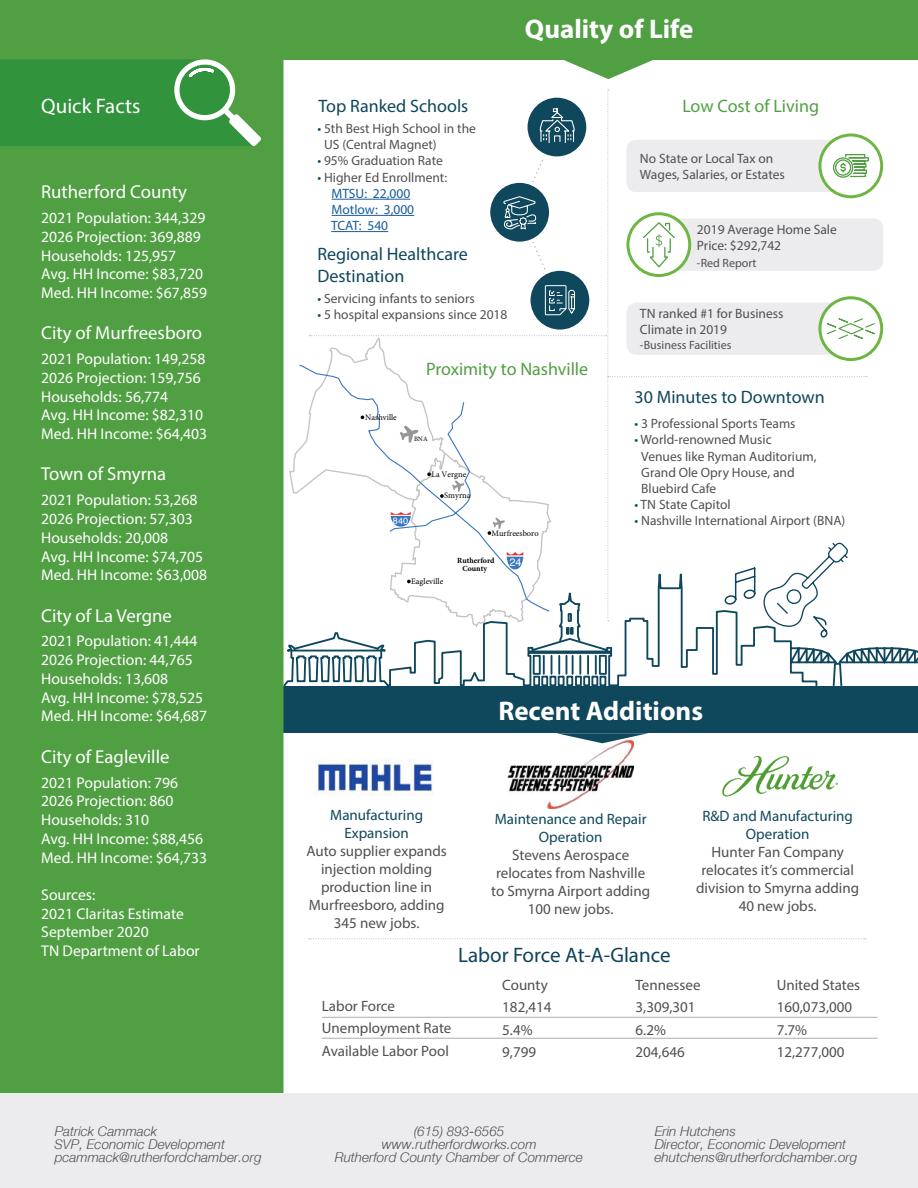
<style>
.page{position:relative;width:918px;height:1188px;background:#fff}
.page>*{position:absolute;margin:0;border:0;box-sizing:border-box;transform-origin:0 0}
.t1{font:700 27px "Myriad Pro";color:#fff}
.t2{font:21px "Myriad Pro";color:#0e435f}
.t3{font:21px "Myriad Pro";color:#fff}
.t4{font:18.75px "Myriad Pro";color:#fff}
.t5{font:18px/21.6px "Myriad Pro";color:#0f475c}
.t6{font:18px "Myriad Pro";color:#519f43}
.t7{font:15.6px/18.8px "Myriad Pro";color:#fff}
.t8{font:15px/22.5px "Myriad Pro";color:#505052}
.t9{font:15px/18px "Myriad Pro";color:#0f475c;text-align:center}
.t10{font:13.5px/16.2px "Myriad Pro";color:#505052}
.t11{font:italic 13.5px/13.4px "Helvetica Neue";color:#505052}
.t12{font:13.5px/16.2px "Myriad Pro";color:#175d9e}
.t13{font:12px "Myriad Pro";color:#505052}
.t14{font:10.8px "Helvetica";color:#fff}
.t15{font:9.15px "Helvetica";color:#fff}
.t16{font:8.4px "Minion Pro";color:#000}
.t17{font:700 7.95px/7.9px "Minion Pro";color:#000;text-align:center}
.t18{font:6.75px "Minion Pro";color:#000}
.s1{color:#0f475c}
.s2{color:#505052}
</style>
<div class="page">
<div style="left:659px;top:218px;width:224px;height:53px;background:#ececee;border-radius:10px"></div>
<div style="left:273px;top:686px;width:645px;height:47px;background:#0f475c"></div>
<div style="left:0;top:0;width:284px;height:1094px;background:#519f43"></div>
<hr style="left:322px;top:1017px;width:556px;height:1px;background:#b5b6ba">
<hr style="left:322px;top:1038px;width:556px;height:1px;background:#b5b6ba">
<svg style="left:309px;top:938px;width:557px;height:1px"></svg>
<div style="left:284px;top:0;width:634px;height:59px;background:#519f43"></div>
<div style="left:0;top:1094px;width:918px;height:94px;background:#ececee"></div>
<svg style="left:556px;top:733px;width:92px;height:7px"></svg>
<svg style="left:562px;top:59px;width:92px;height:20px"></svg>
<svg style="left:820px;top:135px;width:62px;height:62px"></svg>
<svg style="left:820px;top:298px;width:62px;height:62px"></svg>
<svg style="left:0;top:59px;width:261px;height:87px;background:#429b4a"></svg>
<img style="left:722px;top:755px;width:116px;height:42px">
<img style="left:507px;top:740px;width:127px;height:69px">
<svg style="left:289px;top:90px;width:587px;height:456px"></svg>
<svg style="left:273px;top:546px;width:645px;height:142px"></svg>
<img style="left:313px;top:759px;width:121px;height:37px">
<h2 class="t3" style="left:41px;top:93px;width:101px">Quick Facts</h2>
<p class="t4" style="left:41px;top:180px;width:147px">Rutherford County</p>
<p class="t7" style="left:41px;top:208px;width:168px">2021 Population: 344,329<br>2026 Projection: 369,889<br>Households: 125,957<br>Avg. HH Income: $83,720<br>Med. HH Income: $67,859</p>
<p class="t4" style="left:41px;top:321px;width:162px">City of Murfreesboro</p>
<p class="t7" style="left:41px;top:349px;width:168px">2021 Population: 149,258<br>2026 Projection: 159,756<br>Households: 56,774<br>Avg. HH Income: $82,310<br>Med. HH Income: $64,403</p>
<p class="t4" style="left:41px;top:463px;width:127px">Town of Smyrna</p>
<p class="t7" style="left:41px;top:491px;width:168px">2021 Population: 53,268<br>2026 Projection: 57,303<br>Households: 20,008<br>Avg. HH Income: $74,705<br>Med. HH Income: $63,008</p>
<p class="t4" style="left:41px;top:604px;width:132px">City of La Vergne</p>
<p class="t7" style="left:41px;top:632px;width:168px">2021 Population: 41,444<br>2026 Projection: 44,765<br>Households: 13,608<br>Avg. HH Income: $78,525<br>Med. HH Income: $64,687</p>
<p class="t4" style="left:41px;top:745px;width:130px">City of Eagleville</p>
<p class="t7" style="left:41px;top:773px;width:168px">2021 Population: 796<br>2026 Projection: 860<br>Households: 310<br>Avg. HH Income: $88,456<br>Med. HH Income: $64,733</p>
<p class="t7" style="left:41px;top:885px;width:160px">Sources:<br>2021 Claritas Estimate<br>September 2020<br>TN Department of Labor</p>
<h1 class="t1" style="left:525px;top:12px;width:170px">Quality of Life</h1>
<p class="t5" style="left:319px;top:94px;width:151px">Top Ranked Schools</p>
<p class="t6" style="left:682px;top:94px;width:138px">Low Cost of Living</p>
<p class="t10" style="left:324px;top:120px;width:153px;text-indent:-7px"><span class="s1">•</span> 5th Best High School in the<br>US (Central Magnet)</p>
<p class="t10" style="left:317px;top:153px;width:127px"><span class="s1">•</span> 95% Graduation Rate</p>
<p class="t12" style="left:331px;top:169px;width:118px;text-indent:-14px"><span class="s1">•</span> <span class="s2">Higher Ed Enrollment:<br></span>MTSU: 22,000<br>Motlow: 3,000<br>TCAT: 540</p>
<p class="t5" style="left:317px;top:243px;width:152px">Regional Healthcare<br>Destination</p>
<p class="t10" style="left:317px;top:290px;width:159px"><span class="s1">•</span> Servicing infants to seniors</p>
<p class="t10" style="left:317px;top:306px;width:192px"><span class="s1">•</span> 5 hospital expansions since 2018</p>
<p class="t16" style="left:365px;top:412px;width:33px">Nashville</p>
<p class="t6" style="left:426px;top:358px;width:164px">Proximity to Nashville</p>
<p class="t18" style="left:414px;top:434px;width:15px">BNA</p>
<p class="t16" style="left:431px;top:469px;width:36px">La Vergne</p>
<p class="t16" style="left:444px;top:490px;width:28px">Smyrna</p>
<p class="t15" style="left:393px;top:513px;width:17px">840</p>
<p class="t16" style="left:411px;top:576px;width:34px">Eagleville</p>
<p class="t16" style="left:492px;top:527px;width:49px">Murfreesboro</p>
<p class="t17" style="left:457px;top:557px;width:39px">Rutherford<br>County</p>
<p class="t14" style="left:509px;top:554px;width:14px">24</p>
<p class="t10" style="left:640px;top:150px;width:146px">No State or Local Tax on<br>Wages, Salaries, or Estates</p>
<p class="t10" style="left:697px;top:221px;width:141px">2019 Average Home Sale<br>Price: $292,742</p>
<p class="t13" style="left:697px;top:255px;width:61px">-Red Report</p>
<p class="t10" style="left:640px;top:305px;width:145px">TN ranked #1 for Business<br>Climate in 2019</p>
<p class="t13" style="left:640px;top:337px;width:93px">-Business Facilities</p>
<p class="t5" style="left:634px;top:386px;width:192px">30 Minutes to Downtown</p>
<p class="t10" style="left:634px;top:415px;width:163px"><span class="s1">•</span> 3 Professional Sports Teams</p>
<p class="t10" style="left:641px;top:432px;width:177px;text-indent:-7px"><span class="s1">•</span> World-renowned Music<br>Venues like Ryman Auditorium,<br>Grand Ole Opry House, and<br>Bluebird Cafe</p>
<p class="t10" style="left:634px;top:496px;width:98px"><span class="s1">•</span> TN State Capitol</p>
<p class="t10" style="left:634px;top:512px;width:212px"><span class="s1">•</span> Nashville International Airport (BNA)</p>
<h1 class="t1" style="left:498px;top:694px;width:206px">Recent Additions</h1>
<p class="t9" style="left:330px;top:806px;width:94px">Manufacturing<br>Expansion</p>
<p class="t8" style="left:306px;top:842px;width:142px;line-height:18px;text-align:center">Auto supplier expands injection molding production line in<br>Murfreesboro, adding<br>345 new jobs.</p>
<p class="t8" style="left:322px;top:994px;width:131px">Labor Force<br>Unemployment Rate<br>Available Labor Pool</p>
<p class="t9" style="left:495px;top:810px;width:153px">Maintenance and Repair<br>Operation</p>
<p class="t8" style="left:491px;top:846px;width:160px;line-height:18px;text-align:center">Stevens Aerospace relocates from Nashville to Smyrna Airport adding<br>100 new jobs.</p>
<h2 class="t2" style="left:458px;top:942px;width:214px">Labor Force At-A-Glance</h2>
<p class="t9" style="left:702px;top:807px;width:152px">R&amp;D and Manufacturing<br>Operation</p>
<p class="t8" style="left:696px;top:843px;width:165px;line-height:18px;text-align:center">Hunter Fan Company relocates it’s commercial division to Smyrna adding<br>40 new jobs.</p>
<p class="t8" style="left:502px;top:973px;width:51px">County<br>182,414<br>5.4%<br>9,799</p>
<p class="t8" style="left:636px;top:973px;width:66px">Tennessee<br>3,309,301<br>6.2%<br>204,646</p>
<p class="t8" style="left:777px;top:973px;width:85px">United States<br>160,073,000<br>7.7%<br>12,277,000</p>
<p class="t11" style="left:54px;top:1124px;width:209px">Patrick Cammack<br>SVP, Economic Development pcammack@rutherfordchamber.org</p>
<p class="t11" style="left:335px;top:1124px;width:250px;text-align:center">(615) 893-6565 www.rutherfordworks.com<br>Rutherford County Chamber of Commerce</p>
<p class="t11" style="left:655px;top:1124px;width:204px">Erin Hutchens<br>Director, Economic Development ehutchens@rutherfordchamber.org</p>
</div>
